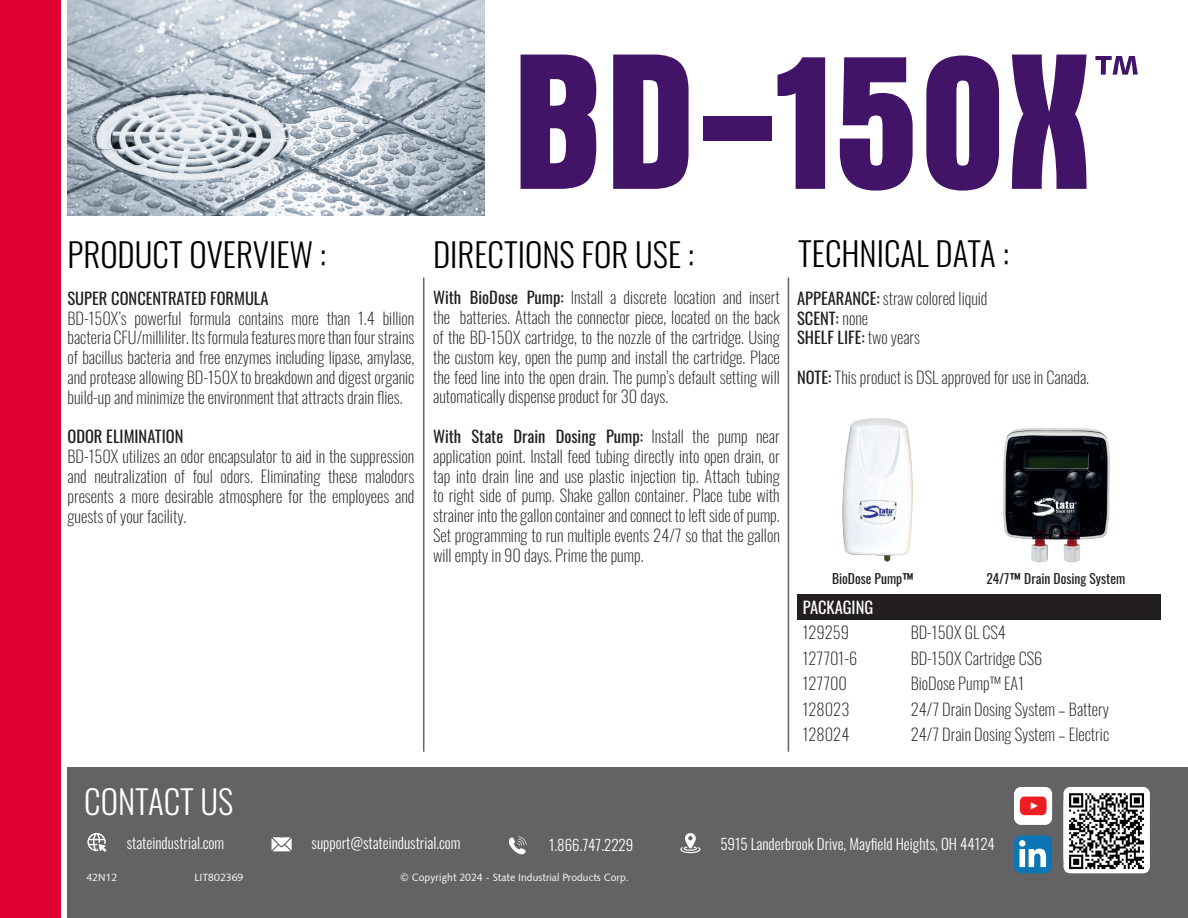
<style>
.page{position:relative;width:1188px;height:918px;background:#fff}
.page>*{position:absolute;margin:0;border:0;box-sizing:border-box;transform-origin:0 0}
.Paragraph_Style_8{font:300 33px "Oswald";color:#000}
.Paragraph_Style_16{font:300 33px "Oswald";color:#fff}
.t1{font:200 16.5px/19.8px "Oswald";color:#231f20;text-align:justify}
.t2{font:16.5px "Oswald";color:#231f20}
.t3{font:16.5px "Oswald";color:#fff}
.Paragraph_Style_15{font:300 15px "Oswald";color:#fff}
.t4{font:13.5px "Oswald";color:#231f20}
.t5{font:10.5px "Humanist 531 BT Roman A";color:#fff}
.s1{font-weight:400}
.s2{font-weight:200}
.s3{font-weight:700}
</style>
<div class="page">
<img style="left:68px;top:0;width:417px;height:216px">
<div style="left:68px;top:768px;width:1120px;height:150px;background:#636366"></div>
<svg style="left:1014px;top:835px;width:38px;height:38px"></svg>
<svg style="left:1014px;top:787px;width:38px;height:38px"></svg>
<div style="left:1063px;top:787px;width:87px;height:86px;background:#fff;border-radius:7px"></div>
<img style="left:1069px;top:793px;width:79px;height:79px">
<div style="left:797px;top:594px;width:364px;height:26px;background:#231f20"></div>
<div style="left:0;top:0;width:60px;height:918px;background:#e00031"></div>
<svg style="left:521px;top:55px;width:75px;height:134px;background:#5a337b"></svg>
<svg style="left:613px;top:55px;width:76px;height:134px;background:#603a80"></svg>
<div style="left:703px;top:116px;width:68px;height:25px;background:#411467"></div>
<svg style="left:778px;top:57px;width:47px;height:132px"></svg>
<svg style="left:840px;top:57px;width:73px;height:134px"></svg>
<svg style="left:926px;top:56px;width:73px;height:135px"></svg>
<svg style="left:1012px;top:55px;width:75px;height:134px"></svg>
<svg style="left:1095px;top:56px;width:43px;height:19px"></svg>
<hr style="left:423px;top:278px;width:1px;height:474px;background:#636366">
<hr style="left:788px;top:278px;width:1px;height:474px;background:#636366">
<img style="left:842px;top:418px;width:71px;height:144px">
<img style="left:1003px;top:427px;width:107px;height:136px">
<svg style="left:509px;top:836px;width:18px;height:18px"></svg>
<svg style="left:680px;top:833px;width:21px;height:20px"></svg>
<svg style="left:272px;top:837px;width:20px;height:14px"></svg>
<svg style="left:87px;top:833px;width:20px;height:19px"></svg>
<p class="Paragraph_Style_8" style="left:68px;top:225px;width:260px">PRODUCT OVERVIEW :</p>
<p class="Paragraph_Style_8" style="left:433px;top:225px;width:263px">DIRECTIONS FOR USE :</p>
<p class="Paragraph_Style_8" style="left:798px;top:225px;width:212px">TECHNICAL DATA :</p>
<p class="t2" style="left:68px;top:283px;width:203px">SUPER CONCENTRATED FORMULA</p>
<p class="t1" style="left:68px;top:306px;width:348px">BD-150X’s powerful formula contains more than 1.4 billion bacteria CFU/milliliter. Its formula features more than four strains of bacillus bacteria and free enzymes including lipase, amylase, and protease allowing BD-150X to breakdown and digest organic build-up and minimize the environment that attracts drain flies.</p>
<p class="t2" style="left:68px;top:422px;width:117px">ODOR ELIMINATION</p>
<p class="t1" style="left:68px;top:445px;width:348px">BD-150X utilizes an odor encapsulator to aid in the suppression and neutralization of foul odors. Eliminating these malodors presents a more desirable atmosphere for the employees and guests of your facility.</p>
<p class="t1" style="left:433px;top:286px;width:348px"><span class="s1">With BioDose Pump:</span> Install a discrete location and insert the batteries. Attach the connector piece, located on the back of the BD-150X cartridge, to the nozzle of the cartridge. Using the custom key, open the pump and install the cartridge. Place the feed line into the open drain. The pump’s default setting will automatically dispense product for 30 days.</p>
<p class="t1" style="left:433px;top:424px;width:348px"><span class="s1">With State Drain Dosing Pump:</span> Install the pump near application point. Install feed tubing directly into open drain, or tap into drain line and use plastic injection tip. Attach tubing to right side of pump. Shake gallon container. Place tube with strainer into the gallon container and connect to left side of pump.<br>Set programming to run multiple events 24/7 so that the gallon will empty in 90 days. Prime the pump.</p>
<p class="t1" style="left:797px;top:286px;width:192px"><span class="s1">APPEARANCE:</span> straw colored liquid</p>
<p class="t2" style="left:797px;top:303px;width:73px">SCENT: <span class="s2">none</span></p>
<p class="t2" style="left:797px;top:323px;width:125px">SHELF LIFE: <span class="s2">two years</span></p>
<p class="t1" style="left:797px;top:365px;width:294px"><span class="s1">NOTE:</span> This product is DSL approved for use in Canada.</p>
<p class="t4" style="left:832px;top:567px;width:83px">BioDose Pump<span class="s3">™</span></p>
<p class="t4" style="left:986px;top:567px;width:140px">24/7<span class="s3">™</span> Drain Dosing System</p>
<p class="Paragraph_Style_16" style="left:84px;top:772px;width:151px">CONTACT US</p>
<p class="t3" style="left:803px;top:592px;width:72px">PACKAGING</p>
<p class="t1" style="left:803px;top:621px;width:48px">129259</p>
<p class="t1" style="left:911px;top:621px;width:97px">BD-150X GL CS4</p>
<p class="t1" style="left:803px;top:646px;width:56px">127701-6</p>
<p class="t1" style="left:911px;top:646px;width:133px">BD-150X Cartridge CS6</p>
<p class="t1" style="left:803px;top:672px;width:46px">127700</p>
<p class="t1" style="left:911px;top:672px;width:115px">BioDose Pump™ EA1</p>
<p class="t1" style="left:803px;top:697px;width:48px">128023</p>
<p class="t1" style="left:911px;top:697px;width:200px">24/7 Drain Dosing System – Battery</p>
<p class="t1" style="left:803px;top:723px;width:48px">128024</p>
<p class="t1" style="left:911px;top:723px;width:200px">24/7 Drain Dosing System – Electric</p>
<p class="Paragraph_Style_15" style="left:127px;top:829px;width:99px">stateindustrial.com</p>
<p class="Paragraph_Style_15" style="left:312px;top:830px;width:150px">support@stateindustrial.com</p>
<p class="Paragraph_Style_15" style="left:549px;top:831px;width:86px">1.866.747.2229</p>
<p class="Paragraph_Style_15" style="left:720px;top:831px;width:276px">5915 Landerbrook Drive, Mayfield Heights, OH 44124</p>
<p class="t5" style="left:86px;top:871px;width:32px">42N12</p>
<p class="t5" style="left:194px;top:871px;width:50px">LIT802369</p>
<p class="t5" style="left:400px;top:871px;width:230px">© Copyright 2024 - State Industrial Products Corp.</p>
</div>
